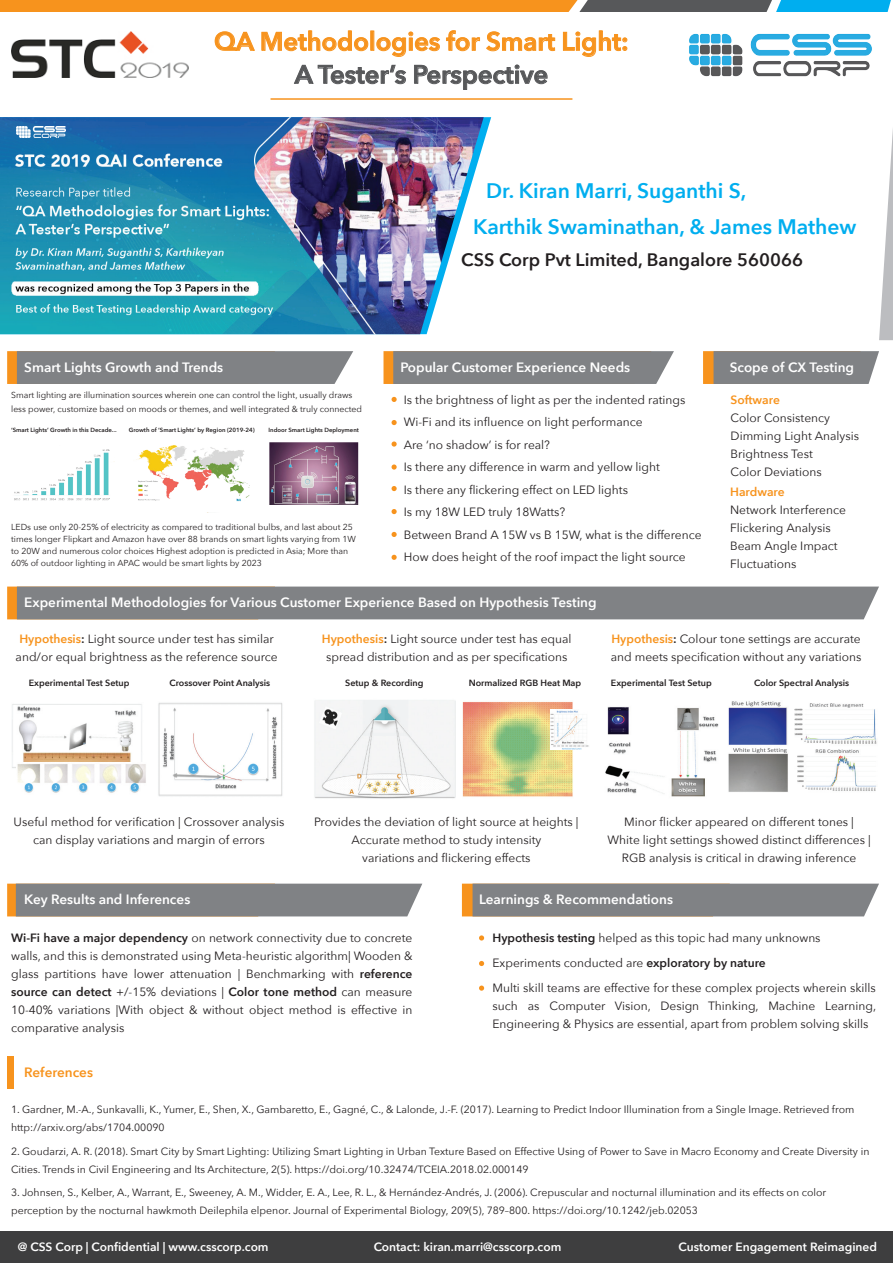
<style>
.page{position:relative;width:893px;height:1263px;background:#fff}
.page>*{position:absolute;margin:0;border:0;box-sizing:border-box;transform-origin:0 0}
.t1{font:600 25.5px "Avenir Next";color:#f7931d}
.t2{font:600 25.5px "Avenir Next";color:#57585a}
.t3{font:600 21px/35.5px "Avenir Next";color:#00aeef}
.t4{font:600 18px "Avenir Next";color:#231f20}
.t5{font:600 13.5px "Avenir Next";color:#fff}
.t6{font:600 13.5px "Avenir Next";color:#f7931d}
.t7{font:12px/18px "Avenir Next";color:#231f20}
.t8{font:600 12px "Avenir Next";color:#fff}
.t9{font:600 12px "Avenir Next";color:#f7931d}
.t10{font:10.5px/18px "Avenir Next";color:#231f20}
.t11{font:600 9px "Avenir Next";color:#231f20}
.t12{font:8.7px/12px "Avenir Next";color:#231f20}
.t13{font:600 6px "Avenir Next";color:#231f20}
.s1{font-weight:600;color:#f7931d}
.s2{font-weight:600}
</style>
<div class="page">
<img style="left:0;top:117px;width:484px;height:217px">
<svg style="left:214px;top:31px;width:41px;height:20px"></svg>
<svg style="left:261px;top:30px;width:108px;height:22px"></svg>
<svg style="left:376px;top:31px;width:64px;height:26px"></svg>
<svg style="left:446px;top:30px;width:34px;height:22px"></svg>
<svg style="left:486px;top:31px;width:69px;height:21px"></svg>
<svg style="left:563px;top:30px;width:65px;height:27px"></svg>
<svg style="left:294px;top:65px;width:112px;height:20px"></svg>
<svg style="left:414px;top:64px;width:134px;height:26px"></svg>
<img style="left:689px;top:33px;width:183px;height:44px">
<div style="left:0;top:1232px;width:893px;height:31px;background:#3e3e3f"></div>
<svg style="left:0;top:0;width:891px;height:12px;background:#b78c49"></svg>
<hr style="left:271px;top:98px;width:301px;height:2px;background:#f7931d">
<svg style="left:879px;top:129px;width:14px;height:211px"></svg>
<svg style="left:7px;top:351px;width:346px;height:33px;background:#878585"></svg>
<svg style="left:383px;top:351px;width:291px;height:33px;background:#888685"></svg>
<svg style="left:703px;top:351px;width:176px;height:33px;background:#8b8682"></svg>
<div style="left:7px;top:1056px;width:7px;height:33px;background:#f7931d"></div>
<svg style="left:392px;top:397px;width:5px;height:5px"></svg>
<svg style="left:392px;top:420px;width:5px;height:5px"></svg>
<svg style="left:392px;top:441px;width:5px;height:6px"></svg>
<svg style="left:392px;top:464px;width:5px;height:6px"></svg>
<svg style="left:392px;top:486px;width:5px;height:5px"></svg>
<svg style="left:392px;top:509px;width:5px;height:5px"></svg>
<svg style="left:392px;top:532px;width:5px;height:5px"></svg>
<svg style="left:392px;top:555px;width:5px;height:5px"></svg>
<div style="left:462px;top:884px;width:417px;height:32px;background:#808285"></div>
<div style="left:7px;top:884px;width:415px;height:32px;background:#808285"></div>
<svg style="left:479px;top:935px;width:5px;height:5px"></svg>
<svg style="left:479px;top:961px;width:5px;height:5px"></svg>
<svg style="left:479px;top:985px;width:5px;height:6px"></svg>
<img style="left:17px;top:127px;width:48px;height:11px">
<img style="left:11px;top:31px;width:178px;height:46px">
<img style="left:14px;top:449px;width:101px;height:52px">
<img style="left:136px;top:445px;width:113px;height:57px">
<img style="left:269px;top:442px;width:90px;height:63px">
<div style="left:7px;top:587px;width:872px;height:32px;background:#808285"></div>
<img style="left:12px;top:704px;width:130px;height:64px">
<img style="left:16px;top:763px;width:130px;height:30px">
<img style="left:158px;top:703px;width:125px;height:93px">
<img style="left:314px;top:700px;width:141px;height:99px">
<img style="left:462px;top:701px;width:112px;height:96px">
<img style="left:550px;top:710px;width:39px;height:39px">
<img style="left:605px;top:707px;width:114px;height:90px">
<img style="left:728px;top:701px;width:149px;height:91px">
<h1 class="t1" style="left:214px;top:20px;width:416px">QA Methodologies for Smart Light:</h1>
<h1 class="t2" style="left:295px;top:53px;width:255px">A Tester’s Perspective</h1>
<h2 class="t3" style="left:473px;top:172px;width:385px;text-indent:13px">Dr. Kiran Marri, Suganthi S,<br>Karthik Swaminathan, &amp; James Mathew</h2>
<h3 class="t4" style="left:461px;top:244px;width:343px">CSS Corp Pvt Limited, Bangalore 560066</h3>
<p class="t5" style="left:24px;top:356px;width:201px">Smart Lights Growth and Trends</p>
<p class="t5" style="left:401px;top:356px;width:231px">Popular Customer Experience Needs</p>
<p class="t5" style="left:730px;top:356px;width:126px">Scope of CX Testing</p>
<p class="t12" style="left:11px;top:388px;width:352px;line-height:13.5px">Smart lighting are illumination sources wherein one can control the light, usually draws less power, customize based on moods or themes, and well integrated &amp; truly connected</p>
<p class="t13" style="left:11px;top:425px;width:107px">‘Smart Lights’ Growth in this Decade...</p>
<p class="t13" style="left:129px;top:425px;width:128px">Growth of ‘Smart Lights’ by Region (2019-24)</p>
<p class="t13" style="left:269px;top:425px;width:92px">Indoor Smart Lights Deployment</p>
<p class="t12" style="left:11px;top:520px;width:346px">LEDs use only 20-25% of electricity as compared to traditional bulbs, and last about 25 times longer Flipkart and Amazon have over 88 brands on smart lights varying from 1W to 20W and numerous color choices Highest adoption is predicted in Asia; More than 60% of outdoor lighting in APAC would be smart lights by 2023</p>
<p class="t7" style="left:404px;top:388px;width:299px;line-height:22.5px">Is the brightness of light as per the indented ratings Wi-Fi and its influence on light performance<br>Are ‘no shadow’ is for real?<br>Is there any difference in warm and yellow light<br>Is there any flickering effect on LED lights<br>Is my 18W LED truly 18Watts?<br>Between Brand A 15W vs B 15W, what is the difference How does height of the roof impact the light source</p>
<p class="t5" style="left:24px;top:591px;width:574px">Experimental Methodologies for Various Customer Experience Based on Hypothesis Testing</p>
<p class="t9" style="left:731px;top:389px;width:51px">Software</p>
<p class="t7" style="left:731px;top:408px;width:130px">Color Consistency<br>Dimming Light Analysis<br>Brightness Test<br>Color Deviations</p>
<p class="t9" style="left:730px;top:482px;width:56px">Hardware</p>
<p class="t7" style="left:730px;top:500px;width:117px">Network Interference<br>Flickering Analysis<br>Beam Angle Impact<br>Fluctuations</p>
<p class="t7" style="left:16px;top:629px;width:264px;text-align:center"><span class="s1">Hypothesis</span><span class="s2">:</span> Light source under test has similar and/or equal brightness as the reference source</p>
<p class="t7" style="left:322px;top:629px;width:251px;text-align:center"><span class="s1">Hypothesis</span><span class="s2">:</span> Light source under test has equal spread distribution and as per specifications</p>
<p class="t7" style="left:611px;top:629px;width:252px"><span class="s1">Hypothesis</span><span class="s2">:</span> Colour tone settings are accurate and meets specification without any variations</p>
<p class="t11" style="left:29px;top:675px;width:102px">Experimental Test Setup</p>
<p class="t11" style="left:169px;top:675px;width:102px">Crossover Point Analysis</p>
<p class="t11" style="left:345px;top:675px;width:80px">Setup &amp; Recording</p>
<p class="t11" style="left:469px;top:675px;width:114px">Normalized RGB Heat Map</p>
<p class="t11" style="left:611px;top:675px;width:102px">Experimental Test Setup</p>
<p class="t11" style="left:754px;top:675px;width:97px">Color Spectral Analysis</p>
<p class="t7" style="left:14px;top:812px;width:272px;text-align:center">Useful method for verification | Crossover analysis can display variations and margin of errors</p>
<p class="t7" style="left:314px;top:812px;width:266px;text-align:center">Provides the deviation of light source at heights |<br>Accurate method to study intensity<br>variations and flickering effects</p>
<p class="t7" style="left:607px;top:812px;width:265px;text-align:center">Minor flicker appeared on different tones |<br>White light settings showed distinct differences |<br>RGB analysis is critical in drawing inference</p>
<p class="t5" style="left:24px;top:888px;width:168px">Key Results and Inferences</p>
<p class="t5" style="left:479px;top:888px;width:195px">Learnings &amp; Recommendations</p>
<p class="t7" style="left:11px;top:928px;width:403px;text-align:justify"><span class="s2">Wi-Fi have a major dependency</span> on network connectivity due to concrete walls, and this is demonstrated using Meta-heuristic algorithm| Wooden &amp; glass partitions have lower attenuation | Benchmarking with <span class="s2">reference source can detect</span> +/-15% deviations | <span class="s2">Color tone method</span> can measure 10-40% variations |With object &amp; without object method is effective in comparative analysis</p>
<p class="t7" style="left:493px;top:925px;width:385px;line-height:25px"><span class="s2">Hypothesis testing</span> helped as this topic had many unknowns<br>Experiments conducted are <span class="s2">exploratory by nature<br></span>Multi skill teams are effective for these complex projects wherein skills</p>
<p class="t7" style="left:493px;top:997px;width:385px">such as Computer Vision, Design Thinking, Machine Learning,<br>Engineering &amp; Physics are essential, apart from problem solving skills</p>
<p class="t6" style="left:24px;top:1061px;width:70px">References</p>
<p class="t10" style="left:11px;top:1099px;width:845px">1. Gardner, M.-A., Sunkavalli, K., Yumer, E., Shen, X., Gambaretto, E., Gagné, C., &amp; Lalonde, J.-F. (2017). Learning to Predict Indoor Illumination from a Single Image. Retrieved from http://arxiv.org/abs/1704.00090</p>
<p class="t10" style="left:11px;top:1141px;width:860px">2. Goudarzi, A. R. (2018). Smart City by Smart Lighting: Utilizing Smart Lighting in Urban Texture Based on Effective Using of Power to Save in Macro Economy and Create Diversity in<br>Cities. Trends in Civil Engineering and Its Architecture, 2(5). https://doi.org/10.32474/TCEIA.2018.02.000149</p>
<p class="t10" style="left:11px;top:1183px;width:817px">3. Johnsen, S., Kelber, A., Warrant, E., Sweeney, A. M., Widder, E. A., Lee, R. L., &amp; Hernández-Andrés, J. (2006). Crepuscular and nocturnal illumination and its effects on color perception by the nocturnal hawkmoth Deilephila elpenor. Journal of Experimental Biology, 209(5), 789–800. https://doi.org/10.1242/jeb.02053</p>
<p class="t8" style="left:18px;top:1237px;width:252px">@ CSS Corp | Confidential | www.csscorp.com</p>
<p class="t8" style="left:374px;top:1237px;width:189px">Contact: kiran.marri@csscorp.com</p>
<p class="t8" style="left:678px;top:1237px;width:200px">Customer Engagement Reimagined</p>
</div>
